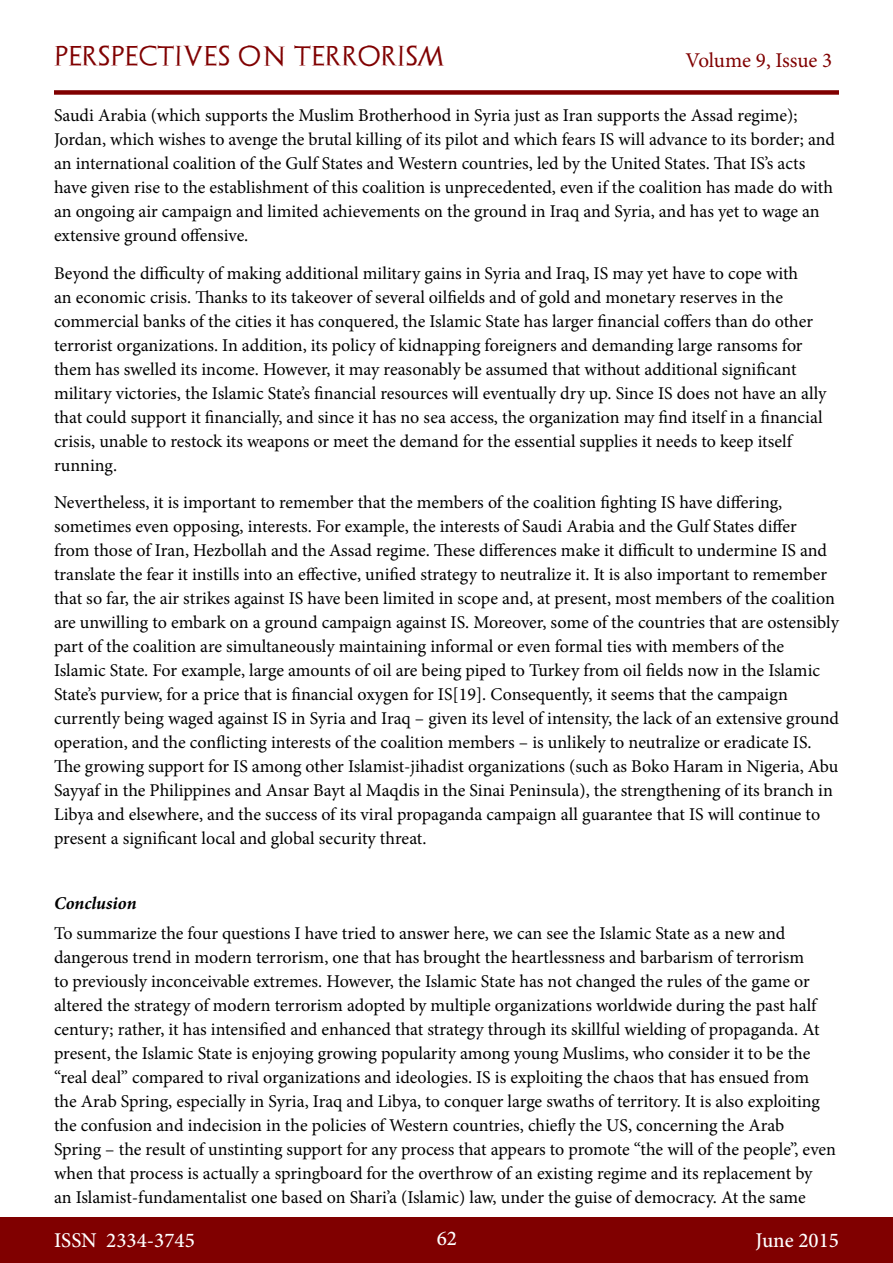
<style>
.page{position:relative;width:893px;height:1263px;background:#fff}
.page>*{position:absolute;margin:0;border:0;box-sizing:border-box;transform-origin:0 0}
.t1{font:500 21px "Minion Pro";color:#fff}
.t2{font:21px "Archeologicaps";letter-spacing:.045em;color:#800000}
.t3{font:21px "Minion Pro";letter-spacing:-.005em;color:#800000}
.Body{font:18px/24px "Minion Pro";color:#000}
.Heading_-bold_italic{font:italic 700 18px "Minion Pro";letter-spacing:-.005em;color:#000}
</style>
<div class="page">
<div style="left:0;top:1217px;width:893px;height:46px;background:#800000"></div>
<div style="left:54px;top:90px;width:785px;height:5px;background:#800000"></div>
<p class="t2" style="left:54px;top:43px;width:392px">PERSPECTIVES ON TERRORISM</p>
<p class="t3" style="left:686px;top:46px;width:148px">Volume 9, Issue 3</p>
<p class="Body" style="left:54px;top:103px;width:783px">Saudi Arabia (which supports the Muslim Brotherhood in Syria just as Iran supports the Assad regime); Jordan, which wishes to avenge the brutal killing of its pilot and which fears IS will advance to its border; and an international coalition of the Gulf States and Western countries, led by the United States. That IS’s acts have given rise to the establishment of this coalition is unprecedented, even if the coalition has made do with an ongoing air campaign and limited achievements on the ground in Iraq and Syria, and has yet to wage an extensive ground offensive.</p>
<p class="Body" style="left:54px;top:261px;width:774px">Beyond the difficulty of making additional military gains in Syria and Iraq, IS may yet have to cope with<br>an economic crisis. Thanks to its takeover of several oilfields and of gold and monetary reserves in the commercial banks of the cities it has conquered, the Islamic State has larger financial coffers than do other terrorist organizations. In addition, its policy of kidnapping foreigners and demanding large ransoms for them has swelled its income. However, it may reasonably be assumed that without additional significant military victories, the Islamic State’s financial resources will eventually dry up. Since IS does not have an ally that could support it financially, and since it has no sea access, the organization may find itself in a financial crisis, unable to restock its weapons or meet the demand for the essential supplies it needs to keep itself running.</p>
<p class="Body" style="left:54px;top:490px;width:786px">Nevertheless, it is important to remember that the members of the coalition fighting IS have differing, sometimes even opposing, interests. For example, the interests of Saudi Arabia and the Gulf States differ<br>from those of Iran, Hezbollah and the Assad regime. These differences make it difficult to undermine IS and translate the fear it instills into an effective, unified strategy to neutralize it. It is also important to remember that so far, the air strikes against IS have been limited in scope and, at present, most members of the coalition are unwilling to embark on a ground campaign against IS. Moreover, some of the countries that are ostensibly part of the coalition are simultaneously maintaining informal or even formal ties with members of the Islamic State. For example, large amounts of oil are being piped to Turkey from oil fields now in the Islamic State’s purview, for a price that is financial oxygen for IS[19]. Consequently, it seems that the campaign currently being waged against IS in Syria and Iraq – given its level of intensity, the lack of an extensive ground operation, and the conflicting interests of the coalition members – is unlikely to neutralize or eradicate IS.<br>The growing support for IS among other Islamist-jihadist organizations (such as Boko Haram in Nigeria, Abu Sayyaf in the Philippines and Ansar Bayt al Maqdis in the Sinai Peninsula), the strengthening of its branch in Libya and elsewhere, and the success of its viral propaganda campaign all guarantee that IS will continue to present a significant local and global security threat.</p>
<p class="Heading_-bold_italic" style="left:54px;top:890px;width:84px">Conclusion</p>
<p class="Body" style="left:54px;top:922px;width:783px">To summarize the four questions I have tried to answer here, we can see the Islamic State as a new and dangerous trend in modern terrorism, one that has brought the heartlessness and barbarism of terrorism<br>to previously inconceivable extremes. However, the Islamic State has not changed the rules of the game or altered the strategy of modern terrorism adopted by multiple organizations worldwide during the past half century; rather, it has intensified and enhanced that strategy through its skillful wielding of propaganda. At present, the Islamic State is enjoying growing popularity among young Muslims, who consider it to be the “real deal” compared to rival organizations and ideologies. IS is exploiting the chaos that has ensued from the Arab Spring, especially in Syria, Iraq and Libya, to conquer large swaths of territory. It is also exploiting the confusion and indecision in the policies of Western countries, chiefly the US, concerning the Arab Spring – the result of unstinting support for any process that appears to promote “the will of the people”, even when that process is actually a springboard for the overthrow of an existing regime and its replacement by<br>an Islamist-fundamentalist one based on Shari’a (Islamic) law, under the guise of democracy. At the same</p>
<p class="t1" style="left:54px;top:1226px;width:142px">ISSN 2334-3745</p>
<p class="t1" style="left:437px;top:1224px;width:22px">62</p>
<p class="t1" style="left:756px;top:1226px;width:85px">June 2015</p>
</div>
